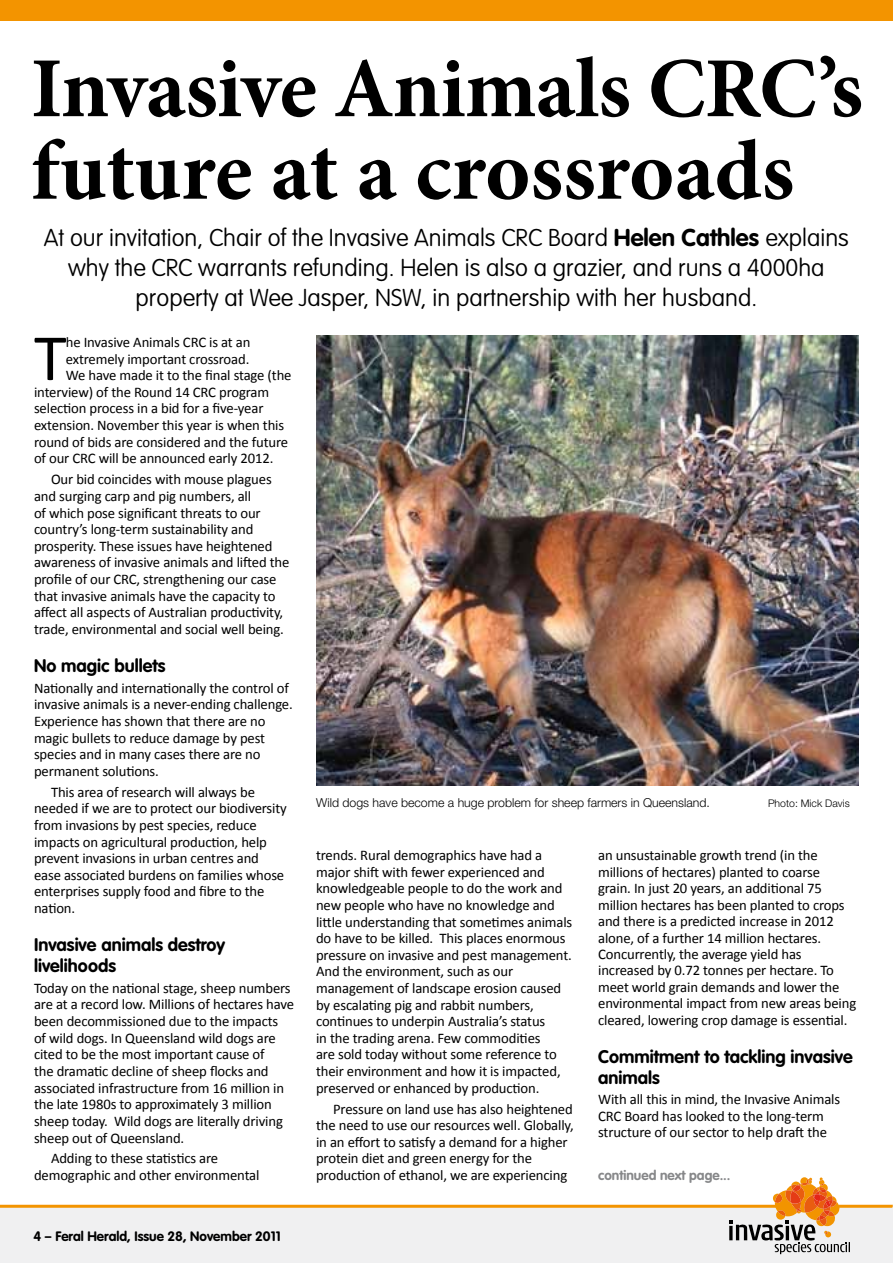
<style>
.page{position:relative;width:893px;height:1263px;background:#fff}
.page>*{position:absolute;margin:0;border:0;box-sizing:border-box;transform-origin:0 0}
.t1{font:700 85.5px/82.5px "Minion Pro";letter-spacing:-.01em;color:#000}
.t2{font:66.75px "Calibri";color:#000}
.t3{font:100 24px/30px "VAG Rounded";color:#000;text-align:center}
.t4{font:700 18px/21.1px "VAG Rounded";color:#000}
.t5{font:14.7px/16.6px "Calibri";letter-spacing:-.01em;color:#000}
.t6{font:700 13.5px "VAG Rounded";color:#000}
.t7{font:700 13.5px "VAG Rounded";color:#87888a}
.t8{font:300 12.3px "Helvetica Neue";color:#000}
.t9{font:300 10.5px "Helvetica Neue";color:#000}
.s1{font-weight:700}
</style>
<div class="page">
<div style="left:0;top:1208px;width:893px;height:55px;background:#f0f0f1"></div>
<hr style="left:0;top:1205px;width:776px;height:3px;background:#f39400">
<svg style="left:729px;top:1177px;width:121px;height:77px"></svg>
<hr style="left:839px;top:1205px;width:54px;height:3px;background:#f39400">
<div style="left:0;top:0;width:893px;height:20px;background:#f39400"></div>
<img style="left:316px;top:336px;width:543px;height:449px">
<h1 class="t1" style="left:31px;top:47px;width:834px">Invasive Animals CRC’s future at a crossroads</h1>
<h3 class="t3" style="left:44px;top:223px;width:806px">At our invitation, Chair of the Invasive Animals CRC Board <span class="s1">Helen Cathles</span> explains why the CRC warrants refunding. Helen is also a grazier, and runs a 4000ha property at Wee Jasper, NSW, in partnership with her husband.</h3>
<h2 class="t2" style="left:34px;top:316px;width:34px">T</h2>
<p class="t5" style="left:66px;top:333px;width:186px">he Invasive Animals CRC is at an</p>
<p class="t5" style="left:66px;top:350px;width:185px">extremely important crossroad.</p>
<p class="t5" style="left:66px;top:366px;width:227px">We have made it to the final stage (the</p>
<p class="t5" style="left:34px;top:383px;width:237px">interview) of the Round 14 CRC program</p>
<p class="t5" style="left:34px;top:400px;width:231px">selection process in a bid for a five-year</p>
<p class="t5" style="left:34px;top:416px;width:252px">extension. November this year is when this</p>
<p class="t5" style="left:34px;top:433px;width:256px">round of bids are considered and the future</p>
<p class="t5" style="left:34px;top:449px;width:241px">of our CRC will be announced early 2012.</p>
<p class="t5" style="left:34px;top:470px;width:257px;text-indent:17px">Our bid coincides with mouse plagues and surging carp and pig numbers, all<br>of which pose significant threats to our country’s long-term sustainability and prosperity. These issues have heightened awareness of invasive animals and lifted the profile of our CRC, strengthening our case that invasive animals have the capacity to affect all aspects of Australian productivity, trade, environmental and social well being.</p>
<p class="t4" style="left:34px;top:655px;width:133px">No magic bullets</p>
<p class="t5" style="left:34px;top:679px;width:260px">Nationally and internationally the control of invasive animals is a never-ending challenge.<br>Experience has shown that there are no magic bullets to reduce damage by pest species and in many cases there are no permanent solutions.</p>
<p class="t5" style="left:34px;top:783px;width:254px;text-indent:17px">This area of research will always be needed if we are to protect our biodiversity from invasions by pest species, reduce impacts on agricultural production, help prevent invasions in urban centres and ease associated burdens on families whose enterprises supply food and fibre to the nation.</p>
<p class="t4" style="left:34px;top:934px;width:193px">Invasive animals destroy livelihoods</p>
<p class="t5" style="left:34px;top:979px;width:261px">Today on the national stage, sheep numbers are at a record low. Millions of hectares have been decommissioned due to the impacts of wild dogs. In Queensland wild dogs are cited to be the most important cause of<br>the dramatic decline of sheep flocks and associated infrastructure from 16 million in the late 1980s to approximately 3 million sheep today. Wild dogs are literally driving sheep out of Queensland.</p>
<p class="t5" style="left:34px;top:1149px;width:227px;text-indent:17px">Adding to these statistics are demographic and other environmental</p>
<p class="t6" style="left:34px;top:1228px;width:249px">4 – Feral Herald, Issue 28, November 2011</p>
<p class="t8" style="left:316px;top:795px;width:395px">Wild dogs have become a huge problem for sheep farmers in Queensland.</p>
<p class="t9" style="left:768px;top:796px;width:83px">Photo: Mick Davis</p>
<p class="t5" style="left:316px;top:846px;width:258px">trends. Rural demographics have had a major shift with fewer experienced and knowledgeable people to do the work and new people who have no knowledge and little understanding that sometimes animals do have to be killed. This places enormous pressure on invasive and pest management.<br>And the environment, such as our management of landscape erosion caused by escalating pig and rabbit numbers, continues to underpin Australia’s status<br>in the trading arena. Few commodities<br>are sold today without some reference to their environment and how it is impacted, preserved or enhanced by production.</p>
<p class="t5" style="left:316px;top:1099px;width:259px;text-indent:17px">Pressure on land use has also heightened the need to use our resources well. Globally, in an effort to satisfy a demand for a higher protein diet and green energy for the production of ethanol, we are experiencing</p>
<p class="t5" style="left:598px;top:846px;width:260px">an unsustainable growth trend (in the millions of hectares) planted to coarse grain. In just 20 years, an additional 75 million hectares has been planted to crops and there is a predicted increase in 2012 alone, of a further 14 million hectares.<br>Concurrently, the average yield has increased by 0.72 tonnes per hectare. To meet world grain demands and lower the environmental impact from new areas being cleared, lowering crop damage is essential.</p>
<p class="t4" style="left:598px;top:1046px;width:256px">Commitment to tackling invasive animals</p>
<p class="t5" style="left:598px;top:1090px;width:244px">With all this in mind, the Invasive Animals<br>CRC Board has looked to the long-term structure of our sector to help draft the</p>
<p class="t7" style="left:598px;top:1167px;width:134px">continued next page...</p>
</div>
